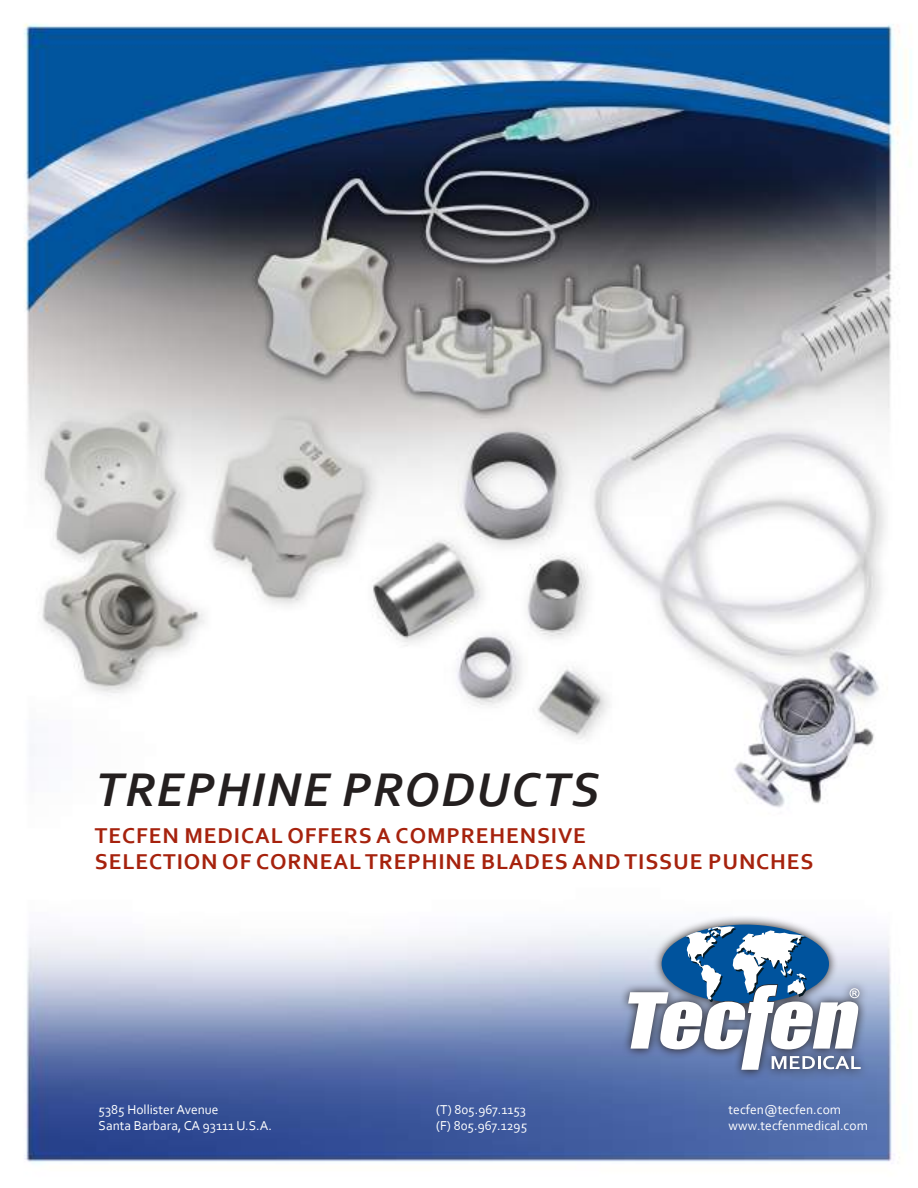
<style>
.page{position:relative;width:918px;height:1188px;background:#fff}
.page>*{position:absolute;margin:0;border:0;box-sizing:border-box;transform-origin:0 0}
.t1{font:italic 700 49.5px "Corbel";letter-spacing:.04em;color:#241f1f}
.t2{font:700 22.5px/25.5px "Corbel";letter-spacing:.04em;color:#a6220d}
.t3{font:13.5px "Corbel";color:#fff}
</style>
<div class="page">
<img style="left:24px;top:23px;width:883px;height:1141px">
<svg style="left:619px;top:915px;width:251px;height:165px"></svg>
<svg style="left:628px;top:925px;width:233px;height:145px"></svg>
<h1 class="t1" style="left:95px;top:759px;width:506px">TREPHINE PRODUCTS</h1>
<h2 class="t2" style="left:95px;top:822px;width:720px">TECFEN MEDICAL OFFERS A COMPREHENSIVE<br>SELECTION OF CORNEAL TREPHINE BLADES AND TISSUE PUNCHES</h2>
<p class="t3" style="left:99px;top:1101px;width:121px">5385 Hollister Avenue</p>
<p class="t3" style="left:436px;top:1101px;width:91px">(T) 805.967.1153</p>
<p class="t3" style="left:729px;top:1101px;width:114px">tecfen@tecfen.com</p>
<p class="t3" style="left:99px;top:1117px;width:175px">Santa Barbara, CA 93111 U.S.A.</p>
<p class="t3" style="left:436px;top:1117px;width:93px">(F) 805.967.1295</p>
<p class="t3" style="left:729px;top:1117px;width:141px">www.tecfenmedical.com</p>
</div>
